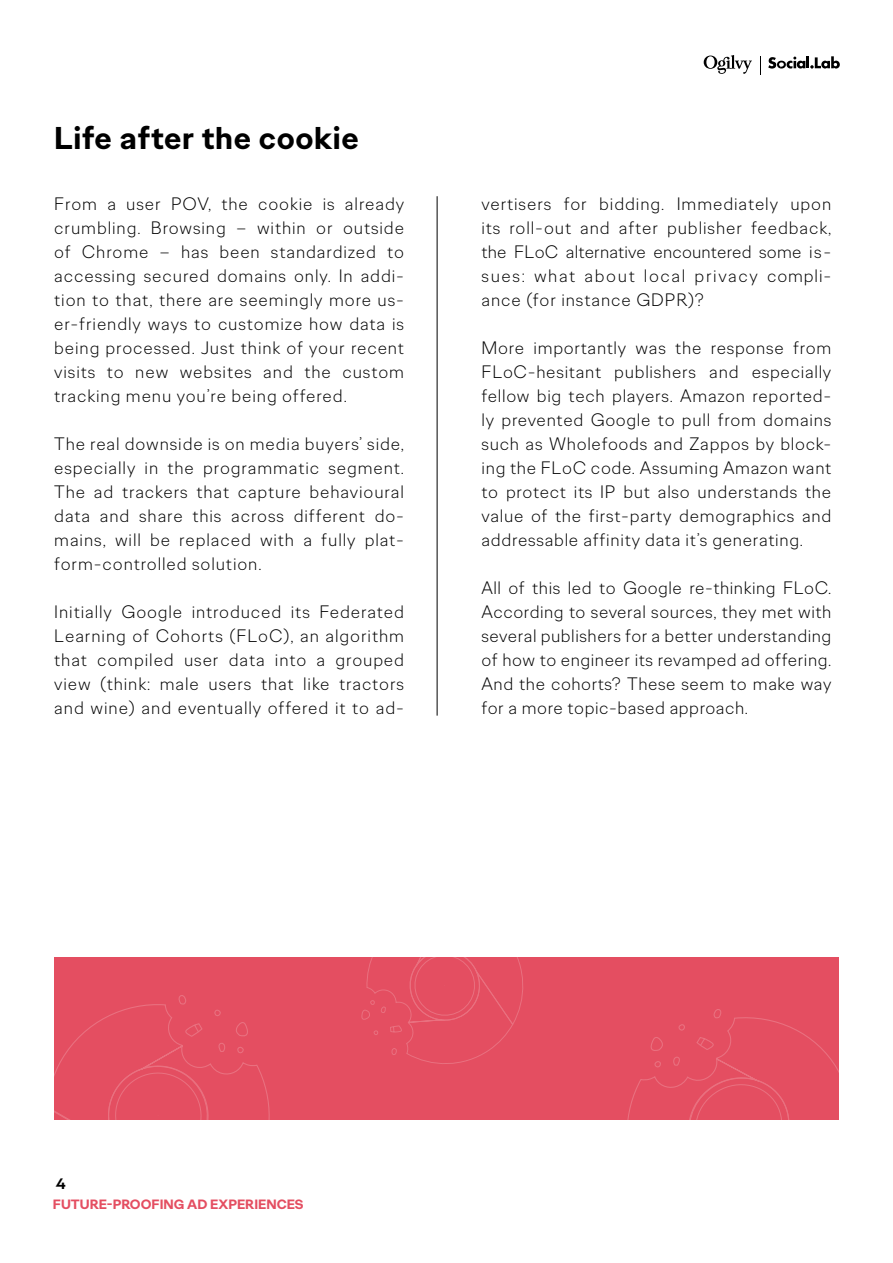
<style>
.page{position:relative;width:893px;height:1263px;background:#fff}
.page>*{position:absolute;margin:0;border:0;box-sizing:border-box;transform-origin:0 0}
.t1{font:700 31.5px "Ogilvy Sans";letter-spacing:.02em;color:#000}
.t2{font:300 18px/24px "Ogilvy Sans";letter-spacing:.05em;color:#000;text-align:justify}
.t3{font:700 15px "Ogilvy Sans";color:#000}
.t4{font:700 13.5px "Ogilvy Sans";color:#e44e61}
</style>
<div class="page">
<div style="left:54px;top:957px;width:785px;height:163px;background:#e44e61"></div>
<svg style="left:627px;top:1009px;width:212px;height:111px"></svg>
<svg style="left:54px;top:995px;width:216px;height:125px"></svg>
<svg style="left:361px;top:957px;width:162px;height:107px"></svg>
<hr style="left:437px;top:196px;width:1px;height:520px;background:#000">
<svg style="left:704px;top:55px;width:48px;height:19px"></svg>
<svg style="left:768px;top:56px;width:72px;height:13px"></svg>
<svg style="left:760px;top:56px;width:1px;height:19px"></svg>
<h1 class="t1" style="left:54px;top:118px;width:306px">Life after the cookie</h1>
<p class="t2" style="left:54px;top:191px;width:351px">From a user POV, the cookie is already crumbling. Browsing – within or outside of Chrome – has been standardized to accessing secured domains only. In addi&shy;tion to that, there are seemingly more us&shy;er-friendly ways to customize how data is being processed. Just think of your recent visits to new websites and the custom tracking menu you’re being offered.</p>
<p class="t2" style="left:54px;top:431px;width:351px">The real downside is on media buyers’ side, especially in the programmatic segment.<br>The ad trackers that capture behavioural data and share this across different do&shy;mains, will be replaced with a fully plat&shy;form-controlled solution.</p>
<p class="t2" style="left:54px;top:599px;width:351px">Initially Google introduced its Federated Learning of Cohorts (FLoC), an algorithm that compiled user data into a grouped view (think: male users that like tractors and wine) and eventually offered it to ad-</p>
<p class="t2" style="left:481px;top:191px;width:351px">vertisers for bidding. Immediately upon its roll-out and after publisher feedback, the FLoC alternative encountered some is&shy;sues: what about local privacy compli&shy;ance (for instance GDPR)?</p>
<p class="t2" style="left:481px;top:335px;width:351px">More importantly was the response from FLoC-hesitant publishers and especially fellow big tech players. Amazon reported&shy;ly prevented Google to pull from domains such as Wholefoods and Zappos by block&shy;ing the FLoC code. Assuming Amazon want to protect its IP but also understands the value of the first-party demographics and addressable affinity data it’s generating.</p>
<p class="t2" style="left:481px;top:575px;width:351px">All of this led to Google re-thinking FLoC.<br>According to several sources, they met with several publishers for a better understanding of how to engineer its revamped ad offering.<br>And the cohorts? These seem to make way for a more topic-based approach.</p>
<p class="t3" style="left:56px;top:1173px;width:11px">4</p>
<p class="t4" style="left:53px;top:1195px;width:252px">FUTURE-PROOFING AD EXPERIENCES</p>
</div>
